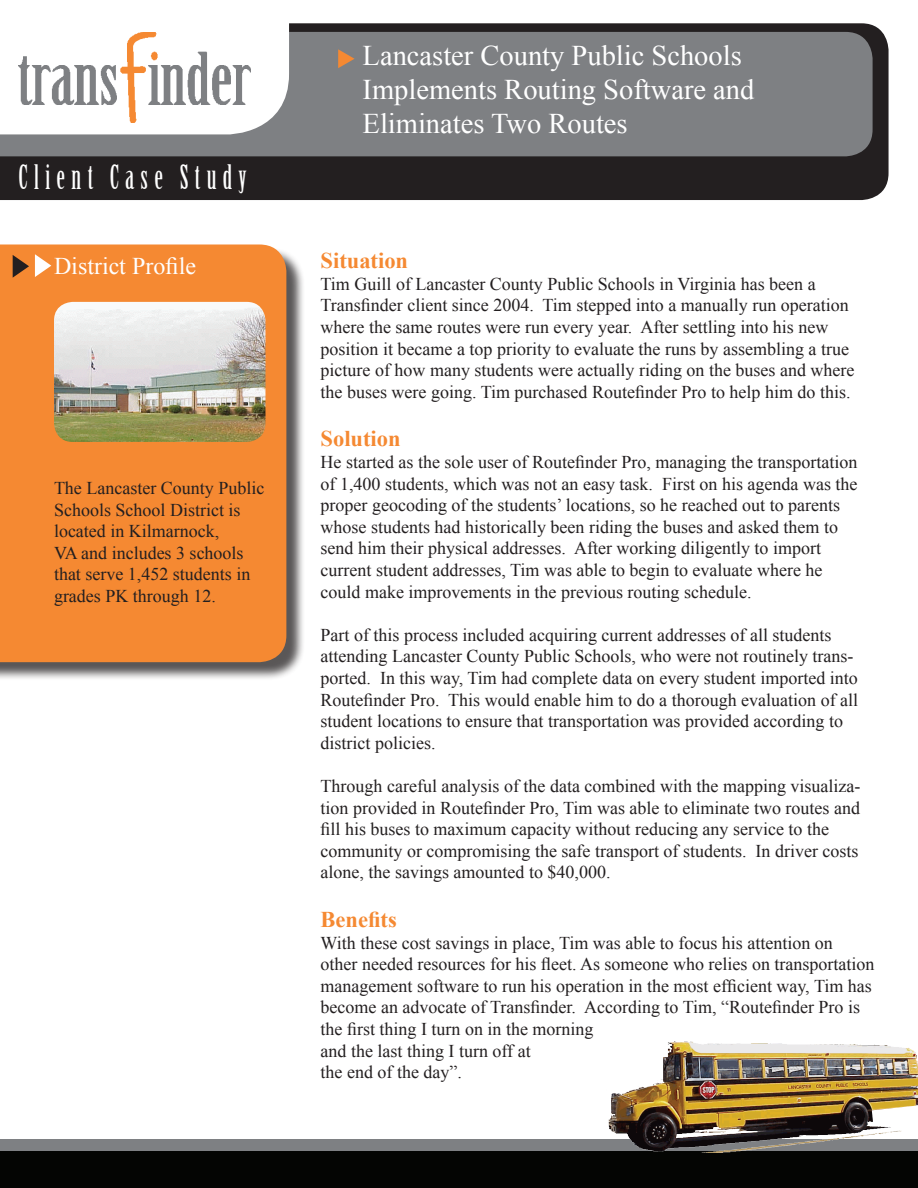
<style>
.page{position:relative;width:918px;height:1188px;background:#fff}
.page>*{position:absolute;margin:0;border:0;box-sizing:border-box;transform-origin:0 0}
.t1{font:33px "Birch Std";letter-spacing:.2em;color:#fff;scale:.96 1}
.t2{font:28.5px/34.2px "Times New Roman";color:#fff}
.t3{font:24px "Times New Roman";color:#fff}
.t4{font:700 22.5px "Times New Roman";color:#f58932}
.t5{font:18px/21.6px "Times New Roman";color:#231f20}
</style>
<div class="page">
<div style="left:0;top:23px;width:889px;height:177px;background:#231f20"></div>
<div style="left:0;top:32px;width:873px;height:124px;background:#7e8083"></div>
<div style="left:0;top:1139px;width:918px;height:49px;background:#7e8083"></div>
<div style="left:0;top:1151px;width:918px;height:37px;background:#040503"></div>
<div style="left:0;top:247px;width:305px;height:434px;background:#231f20;opacity:.75"></div>
<div style="left:0;top:244px;width:286px;height:418px;background:#f58932"></div>
<svg style="left:13px;top:255px;width:16px;height:23px"></svg>
<svg style="left:35px;top:254px;width:16px;height:23px"></svg>
<svg style="left:0;top:23px;width:289px;height:111px"></svg>
<img style="left:19px;top:32px;width:232px;height:90px">
<svg style="left:338px;top:49px;width:17px;height:19px"></svg>
<img style="left:54px;top:302px;width:212px;height:140px">
<img style="left:608px;top:1041px;width:310px;height:111px">
<svg style="left:872px;top:1105px;width:46px;height:20px"></svg>
<h1 class="t1" style="left:19px;top:159px;width:239px">Client Case Study</h1>
<h3 class="t3" style="left:54px;top:250px;width:144px">District Profile</h3>
<p class="t5" style="left:54px;top:477px;width:212px">The Lancaster County Public<br>Schools School District is located in Kilmarnock,<br>VA and includes 3 schools that serve 1,452 students in grades PK through 12.</p>
<h2 class="t2" style="left:363px;top:38px;width:393px">Lancaster County Public Schools<br>Implements Routing Software and<br>Eliminates Two Routes</h2>
<p class="t4" style="left:321px;top:245px;width:89px">Situation</p>
<p class="t5" style="left:321px;top:273px;width:535px">Tim Guill of Lancaster County Public Schools in Virginia has been a Transfinder client since 2004. Tim stepped into a manually run operation where the same routes were run every year. After settling into his new position it became a top priority to evaluate the runs by assembling a true picture of how many students were actually riding on the buses and where the buses were going. Tim purchased Routefinder Pro to help him do this.</p>
<p class="t4" style="left:321px;top:423px;width:82px">Solution</p>
<p class="t5" style="left:321px;top:451px;width:538px">He started as the sole user of Routefinder Pro, managing the transportation of 1,400 students, which was not an easy task. First on his agenda was the proper geocoding of the students’ locations, so he reached out to parents whose students had historically been riding the buses and asked them to send him their physical addresses. After working diligently to import current student addresses, Tim was able to begin to evaluate where he could make improvements in the previous routing schedule.</p>
<p class="t5" style="left:321px;top:624px;width:539px">Part of this process included acquiring current addresses of all students attending Lancaster County Public Schools, who were not routinely trans&shy;ported. In this way, Tim had complete data on every student imported into Routefinder Pro. This would enable him to do a thorough evaluation of all student locations to ensure that transportation was provided according to district policies.</p>
<p class="t5" style="left:321px;top:775px;width:541px">Through careful analysis of the data combined with the mapping visualiza&shy;tion provided in Routefinder Pro, Tim was able to eliminate two routes and fill his buses to maximum capacity without reducing any service to the community or compromising the safe transport of students. In driver costs alone, the savings amounted to $40,000.</p>
<p class="t4" style="left:321px;top:904px;width:78px">Benefits</p>
<p class="t5" style="left:321px;top:932px;width:555px">With these cost savings in place, Tim was able to focus his attention on<br>other needed resources for his fleet. As someone who relies on transportation management software to run his operation in the most efficient way, Tim has become an advocate of Transfinder. According to Tim, “Routefinder Pro is the first thing I turn on in the morning<br>and the last thing I turn off at<br>the end of the day”.</p>
</div>
